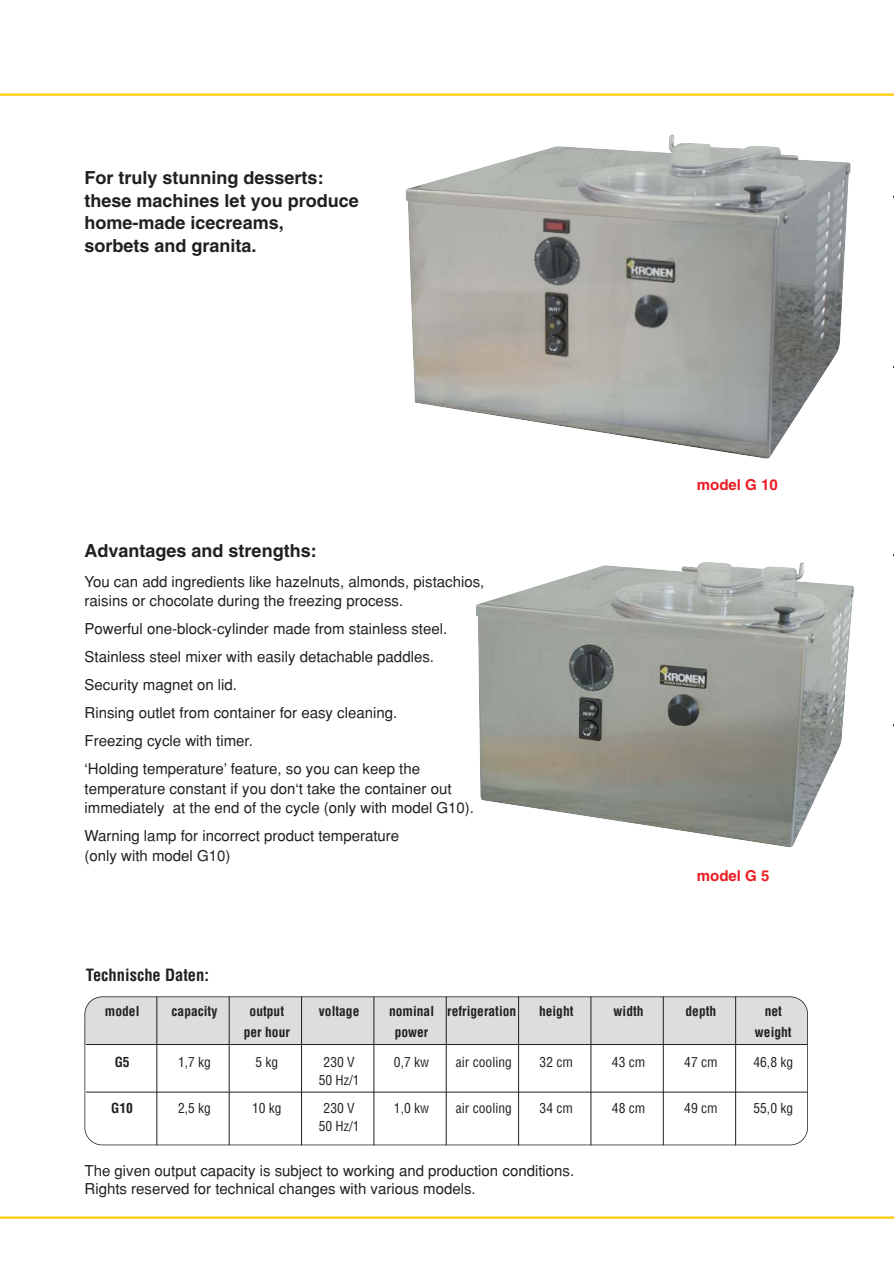
<style>
.page{position:relative;width:894px;height:1264px;background:#fff}
.page>*{position:absolute;margin:0;border:0;box-sizing:border-box;transform-origin:0 0}
.t1{font:700 18px/22.5px "Helvetica";color:#231f20}
.t2{font:700 condensed 16.5px "Helvetica";color:#231f20}
.t3{font:15px/19.5px "Helvetica";color:#231f20}
.t4{font:700 15px "Helvetica";color:#ed1c24}
.t5{font:condensed 13.5px "Helvetica";color:#231f20}
.t6{font:700 condensed 13.5px "Helvetica";color:#231f20}
</style>
<div class="page">
<div style="left:84px;top:996px;width:723px;height:46px;background:#dcddde;border-radius:17px"></div>
<div style="left:84px;top:1021px;width:723px;height:23px;background:#dcddde"></div>
<hr style="left:0;top:93px;width:893px;height:3px;background:#ffcb04">
<div style="left:84px;top:996px;width:723px;height:149px;border:2px solid #231f20;border-radius:18px"></div>
<hr style="left:156px;top:996px;width:1px;height:149px;background:#231f20">
<hr style="left:229px;top:996px;width:1px;height:149px;background:#231f20">
<hr style="left:301px;top:996px;width:1px;height:149px;background:#231f20">
<hr style="left:373px;top:996px;width:1px;height:149px;background:#231f20">
<hr style="left:445px;top:996px;width:1px;height:149px;background:#231f20">
<hr style="left:518px;top:996px;width:1px;height:149px;background:#231f20">
<hr style="left:590px;top:996px;width:1px;height:149px;background:#231f20">
<hr style="left:662px;top:996px;width:1px;height:149px;background:#231f20">
<hr style="left:86px;top:1044px;width:720px;height:1px;background:#231f20">
<hr style="left:86px;top:1091px;width:720px;height:1px;background:#231f20">
<img style="left:405px;top:134px;width:445px;height:325px">
<img style="left:476px;top:562px;width:378px;height:285px">
<hr style="left:735px;top:996px;width:1px;height:149px;background:#231f20">
<hr style="left:0;top:1216px;width:893px;height:2px;background:#ffcb04">
<p class="t1" style="left:84px;top:168px;width:276px">For truly stunning desserts: these machines let you produce home-made icecreams,<br>sorbets and granita.</p>
<p class="t1" style="left:84px;top:540px;width:233px">Advantages and strengths:</p>
<p class="t3" style="left:84px;top:573px;width:401px">You can add ingredients like hazelnuts, almonds, pistachios, raisins or chocolate during the freezing process.</p>
<p class="t3" style="left:84px;top:620px;width:364px">Powerful one-block-cylinder made from stainless steel.</p>
<p class="t3" style="left:84px;top:648px;width:351px">Stainless steel mixer with easily detachable paddles.</p>
<p class="t3" style="left:84px;top:672px;width:337px;line-height:28px">Security magnet on lid.<br>Rinsing outlet from container for easy cleaning.<br>Freezing cycle with timer.<br>‘Holding temperature’ feature, so you can keep the</p>
<p class="t3" style="left:84px;top:780px;width:391px">temperature constant if you don‘t take the container out immediately at the end of the cycle (only with model G10).</p>
<p class="t3" style="left:84px;top:827px;width:316px">Warning lamp for incorrect product temperature (only with model G10)</p>
<p class="t2" style="left:86px;top:968px;width:124px">Technische Daten:</p>
<p class="t4" style="left:696px;top:479px;width:82px">model G 10</p>
<p class="t4" style="left:696px;top:869px;width:74px">model G 5</p>
<p class="t6" style="left:105px;top:1005px;width:36px">model</p>
<p class="t6" style="left:171px;top:1005px;width:47px">capacity</p>
<p class="t6" style="left:249px;top:1005px;width:36px">output</p>
<p class="t6" style="left:319px;top:1005px;width:42px">voltage</p>
<p class="t6" style="left:389px;top:1005px;width:129px">nominal refrigeration</p>
<p class="t6" style="left:539px;top:1005px;width:36px">height</p>
<p class="t6" style="left:613px;top:1005px;width:32px">width</p>
<p class="t6" style="left:685px;top:1005px;width:32px">depth</p>
<p class="t6" style="left:764px;top:1005px;width:19px">net</p>
<p class="t6" style="left:244px;top:1026px;width:48px">per hour</p>
<p class="t6" style="left:394px;top:1026px;width:35px">power</p>
<p class="t6" style="left:754px;top:1026px;width:38px">weight</p>
<p class="t6" style="left:115px;top:1056px;width:16px">G5</p>
<p class="t5" style="left:178px;top:1056px;width:34px">1,7 kg</p>
<p class="t5" style="left:255px;top:1056px;width:24px">5 kg</p>
<p class="t5" style="left:323px;top:1056px;width:33px">230 V</p>
<p class="t5" style="left:394px;top:1056px;width:37px">0,7 kw</p>
<p class="t5" style="left:456px;top:1056px;width:57px">air cooling</p>
<p class="t5" style="left:539px;top:1056px;width:35px">32 cm</p>
<p class="t5" style="left:611px;top:1056px;width:35px">43 cm</p>
<p class="t5" style="left:684px;top:1056px;width:35px">47 cm</p>
<p class="t5" style="left:753px;top:1056px;width:41px">46,8 kg</p>
<p class="t5" style="left:318px;top:1074px;width:42px">50 Hz/1</p>
<p class="t6" style="left:111px;top:1103px;width:23px">G10</p>
<p class="t5" style="left:178px;top:1103px;width:34px">2,5 kg</p>
<p class="t5" style="left:252px;top:1103px;width:31px">10 kg</p>
<p class="t5" style="left:323px;top:1103px;width:33px">230 V</p>
<p class="t5" style="left:394px;top:1103px;width:37px">1,0 kw</p>
<p class="t5" style="left:456px;top:1103px;width:57px">air cooling</p>
<p class="t5" style="left:539px;top:1103px;width:35px">34 cm</p>
<p class="t5" style="left:611px;top:1103px;width:35px">48 cm</p>
<p class="t5" style="left:684px;top:1103px;width:35px">49 cm</p>
<p class="t5" style="left:753px;top:1103px;width:41px">55,0 kg</p>
<p class="t5" style="left:318px;top:1121px;width:42px">50 Hz/1</p>
<p class="t3" style="left:84px;top:1163px;width:491px;line-height:18px">The given output capacity is subject to working and production conditions.<br>Rights reserved for technical changes with various models.</p>
</div>
